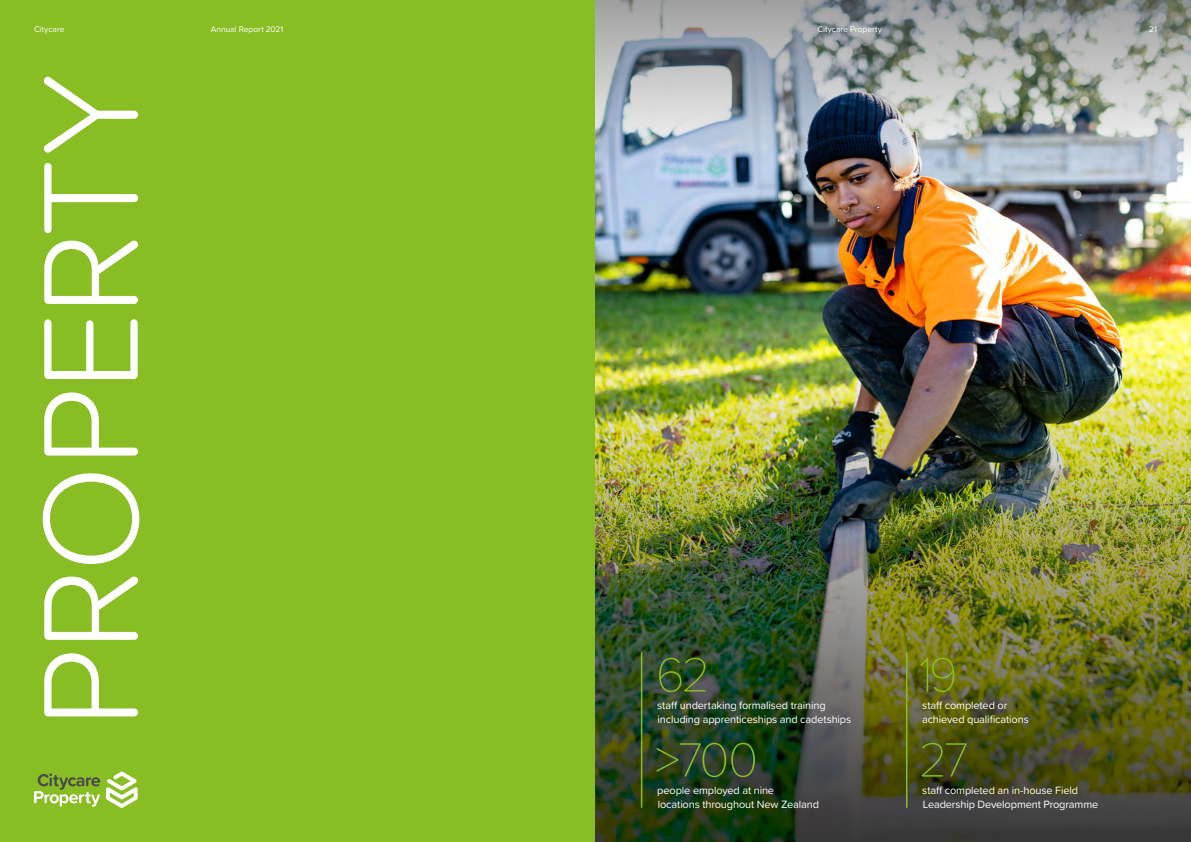
<style>
.page{position:relative;width:1191px;height:842px;background:#fff}
.page>*{position:absolute;margin:0;border:0;box-sizing:border-box;transform-origin:0 0}
.t1{font:300 140px "Proxima Soft";letter-spacing:-.025em;color:#fff}
.t2{font:100 50px "Proxima Soft";letter-spacing:-.07em;color:#89bd24}
.t3{font:11px/14px "Proxima Soft";letter-spacing:-.015em;color:#fff}
.t4{font:8.5px "Proxima Soft";color:#fff}
</style>
<div class="page">
<div style="left:0;top:0;width:595px;height:842px;background:#89bd24"></div>
<svg style="left:34px;top:771px;width:104px;height:37px"></svg>
<img style="left:595px;top:170px;width:596px;height:184px">
<img style="left:595px;top:354px;width:596px;height:488px">
<img style="left:595px;top:0;width:596px;height:170px">
<hr style="left:641px;top:653px;width:1px;height:154px;background:#89bd24">
<hr style="left:906px;top:653px;width:1px;height:154px;background:#89bd24">
<p class="t4" style="left:34px;top:23px;width:32px">Citycare</p>
<p class="t4" style="left:211px;top:23px;width:74px">Annual Report 2021</p>
<p class="t4" style="left:817px;top:23px;width:66px">Citycare Property</p>
<p class="t4" style="left:1149px;top:23px;width:9px">21</p>
<h1 class="t1" style="left:-14px;top:728px;width:658px;rotate:-90deg">PROPERTY</h1>
<h2 class="t2" style="left:656px;top:637px;width:56px">62</h2>
<p class="t3" style="left:657px;top:698px;width:196px">staff undertaking formalised training including apprenticeships and cadetships</p>
<h2 class="t2" style="left:655px;top:722px;width:105px">&gt; 700</h2>
<p class="t3" style="left:657px;top:783px;width:163px">people employed at nine<br>locations throughout New Zealand</p>
<h2 class="t2" style="left:918px;top:637px;width:40px">19</h2>
<p class="t3" style="left:922px;top:698px;width:108px">staff completed or achieved qualifications</p>
<h2 class="t2" style="left:918px;top:722px;width:51px">27</h2>
<p class="t3" style="left:922px;top:783px;width:177px">staff completed an in-house Field<br>Leadership Development Programme</p>
</div>
